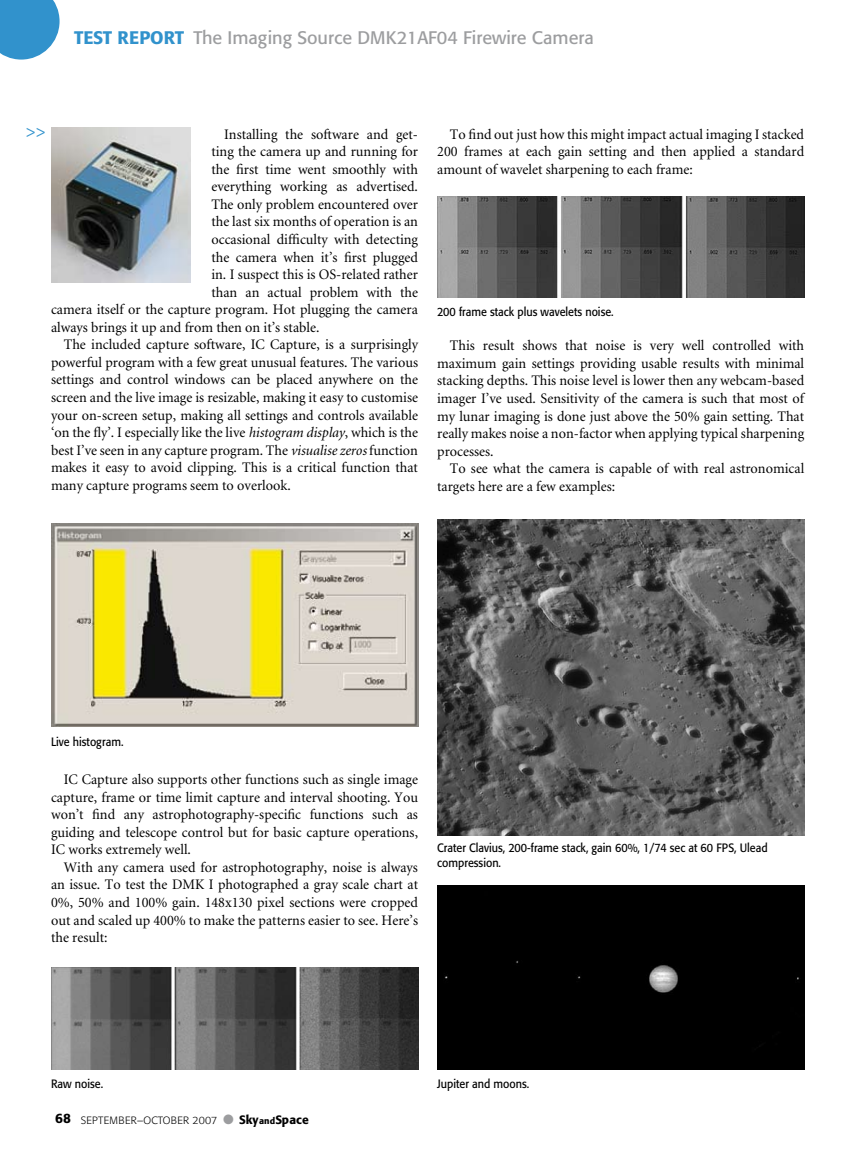
<style>
.page{position:relative;width:851px;height:1166px;background:#fff}
.page>*{position:absolute;margin:0;border:0;box-sizing:border-box;transform-origin:0 0}
.t1{font:18px "Formata";color:#9c9d9f}
.t2{font:600 18px "Minion Pro";color:#3192cc}
.t3{font:14.55px/17.5px "Minion";color:#000;text-align:justify}
.t4{font:12px/14.4px "Formata";color:#000;scale:.9 1}
.t5{font:300 10.5px "Formata";letter-spacing:.025em;color:#000}
.s1{font-weight:500;color:#3192cc}
.s2{font-style:italic}
.s3{font-weight:500;font-size:13.5px}
.s4{color:#9c9d9f}
.s5{font-weight:500;font-size:12px}
.s6{font-weight:500;font-size:9px}
</style>
<div class="page">
<img style="left:51px;top:523px;width:367px;height:203px">
<img style="left:51px;top:967px;width:367px;height:102px">
<svg style="left:0;top:0;width:60px;height:60px"></svg>
<img style="left:437px;top:197px;width:367px;height:101px">
<img style="left:437px;top:519px;width:367px;height:315px">
<div style="left:437px;top:885px;width:367px;height:184px;background:#000"></div>
<img style="left:51px;top:128px;width:139px;height:155px">
<p class="t1" style="left:74px;top:27px;width:521px"><span class="s1">TEST REPORT</span> The Imaging Source DMK21AF04 Firewire Camera</p>
<p class="t2" style="left:26px;top:121px;width:21px">&gt;&gt;</p>
<p class="t3" style="left:224px;top:126px;width:195px">Installing the software and get-</p>
<p class="t3" style="left:211px;top:143px;width:208px">ting the camera up and running for</p>
<p class="t3" style="left:211px;top:161px;width:208px">the first time went smoothly with</p>
<p class="t3" style="left:211px;top:178px;width:208px">everything working as advertised.</p>
<p class="t3" style="left:211px;top:196px;width:208px">The only problem encountered over</p>
<p class="t3" style="left:211px;top:213px;width:208px">the last six months of operation is an</p>
<p class="t3" style="left:211px;top:231px;width:208px">occasional difficulty with detecting</p>
<p class="t3" style="left:211px;top:248px;width:208px">the camera when it’s first plugged</p>
<p class="t3" style="left:211px;top:266px;width:208px">in. I suspect this is OS-related rather</p>
<p class="t3" style="left:211px;top:284px;width:208px">than an actual problem with the</p>
<p class="t3" style="left:51px;top:301px;width:368px">camera itself or the capture program. Hot plugging the camera</p>
<p class="t3" style="left:51px;top:319px;width:270px">always brings it up and from then on it’s stable.</p>
<p class="t3" style="left:64px;top:336px;width:356px">The included capture software, IC Capture, is a surprisingly</p>
<p class="t3" style="left:51px;top:354px;width:368px">powerful program with a few great unusual features. The various</p>
<p class="t3" style="left:51px;top:371px;width:368px">settings and control windows can be placed anywhere on the</p>
<p class="t3" style="left:51px;top:389px;width:368px">screen and the live image is resizable, making it easy to customise</p>
<p class="t3" style="left:51px;top:406px;width:368px">your on-screen setup, making all settings and controls available</p>
<p class="t3" style="left:51px;top:424px;width:368px">‘on the fly’. I especially like the live <span class="s2">histogram display</span>, which is the</p>
<p class="t3" style="left:51px;top:441px;width:368px">best I’ve seen in any capture program. The <span class="s2">visualise zeros</span> function</p>
<p class="t3" style="left:51px;top:459px;width:368px">makes it easy to avoid clipping. This is a critical function that</p>
<p class="t3" style="left:51px;top:477px;width:241px">many capture programs seem to overlook.</p>
<p class="t3" style="left:437px;top:126px;width:368px;text-indent:13px">To find out just how this might impact actual imaging I stacked 200 frames at each gain setting and then applied a standard amount of wavelet sharpening to each frame:</p>
<p class="t4" style="left:437px;top:304px;width:198px">200 frame stack plus wavelets noise.</p>
<p class="t3" style="left:437px;top:337px;width:368px;text-indent:13px">This result shows that noise is very well controlled with maximum gain settings providing usable results with minimal stacking depths. This noise level is lower then any webcam-based imager I’ve used. Sensitivity of the camera is such that most of my lunar imaging is done just above the 50% gain setting. That really makes noise a non-factor when applying typical sharpening processes.</p>
<p class="t3" style="left:437px;top:460px;width:368px;text-indent:13px">To see what the camera is capable of with real astronomical targets here are a few examples:</p>
<p class="t4" style="left:51px;top:734px;width:82px">Live histogram.</p>
<p class="t3" style="left:51px;top:771px;width:368px;text-indent:13px">IC Capture also supports other functions such as single image capture, frame or time limit capture and interval shooting. You won’t find any astrophotography-specific functions such as guiding and telescope control but for basic capture operations, IC works extremely well.</p>
<p class="t3" style="left:51px;top:858px;width:368px;text-indent:13px">With any camera used for astrophotography, noise is always an issue. To test the DMK I photographed a gray scale chart at 0%, 50% and 100% gain. 148x130 pixel sections were cropped out and scaled up 400% to make the patterns easier to see. Here’s the result:</p>
<p class="t4" style="left:437px;top:840px;width:369px">Crater Clavius, 200-frame stack, gain 60%, 1/74 sec at 60 FPS, Ulead compression.</p>
<p class="t4" style="left:51px;top:1075px;width:59px">Raw noise.</p>
<p class="t5" style="left:55px;top:1113px;width:255px"><span class="s3">68</span> SEPTEMBER–OCTOBER 2007 <span class="s4">●</span> <span class="s5">Sky</span><span class="s6">and</span><span class="s5">Space</span></p>
<p class="t4" style="left:437px;top:1075px;width:104px">Jupiter and moons.</p>
</div>
